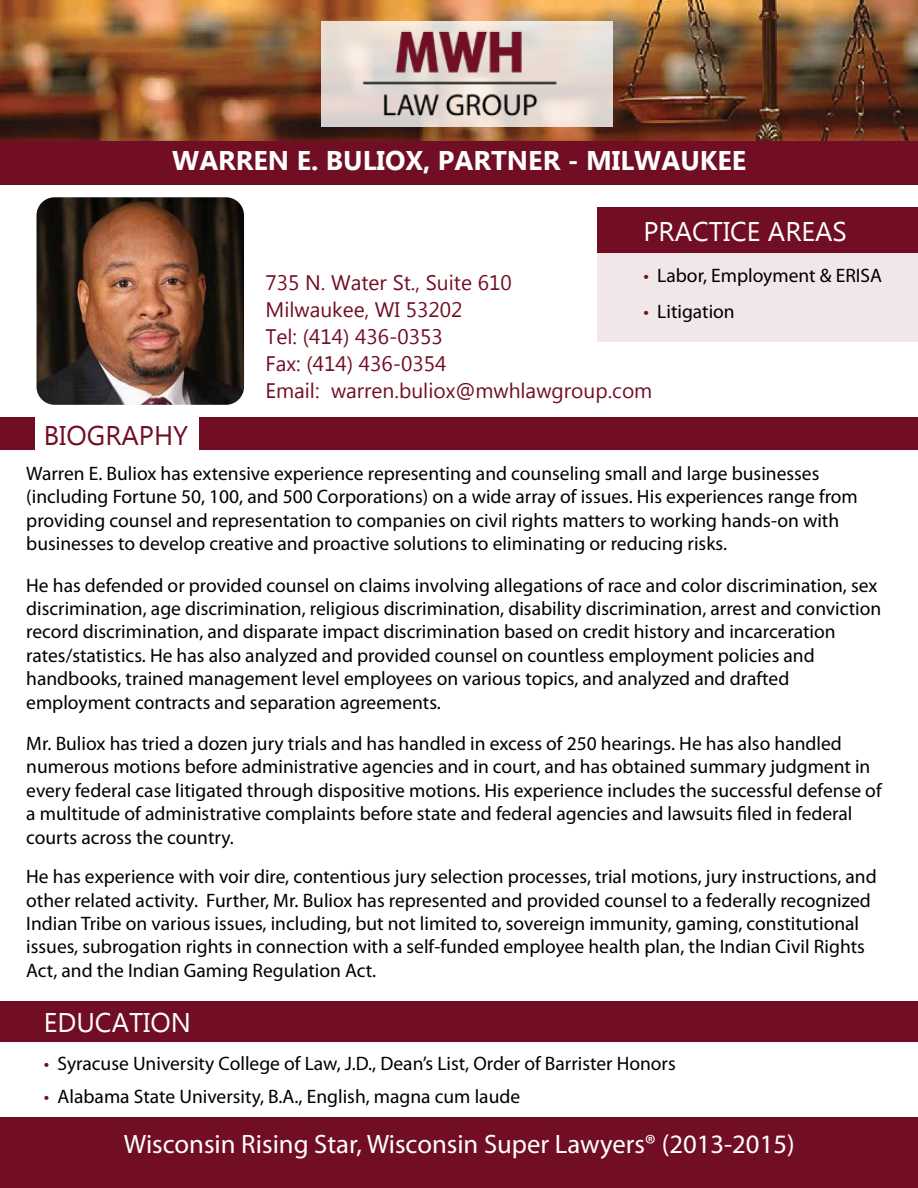
<style>
.page{position:relative;width:918px;height:1188px;background:#fff}
.page>*{position:absolute;margin:0;border:0;box-sizing:border-box;transform-origin:0 0}
.t1{font:700 27px "Microsoft New Tai Lue";color:#fff}
.t2{font:27px "Microsoft New Tai Lue";color:#fff}
.t3{font:27px "Microsoft New Tai Lue";color:#720e24}
.t4{font:26.7px "Myriad Pro";color:#fff}
.t5{font:21px/27px "Microsoft New Tai Lue";color:#720e24}
.t6{font:19.5px/23.4px "Myriad Pro";color:#000}
.s1{color:#720e25}
.s2{color:#720e24}
</style>
<div class="page">
<div style="left:597px;top:207px;width:321px;height:135px;background:#f1e7e9"></div>
<img style="left:37px;top:197px;width:207px;height:208px">
<img style="left:0;top:0;width:918px;height:141px">
<svg style="left:321px;top:21px;width:292px;height:106px;background:#e6dbd5"></svg>
<div style="left:0;top:141px;width:918px;height:44px;background:#720e24"></div>
<div style="left:0;top:1118px;width:918px;height:70px;background:#720e24"></div>
<img style="left:361px;top:7px;width:198px;height:120px">
<div style="left:0;top:418px;width:35px;height:32px;background:#720e24"></div>
<div style="left:200px;top:418px;width:718px;height:32px;background:#720e24"></div>
<div style="left:597px;top:207px;width:321px;height:46px;background:#720e24"></div>
<div style="left:0;top:1001px;width:918px;height:40px;background:#720e24"></div>
<h1 class="t1" style="left:172px;top:145px;width:575px">WARREN E. BULIOX, PARTNER - MILWAUKEE</h1>
<h1 class="t2" style="left:644px;top:216px;width:205px">PRACTICE AREAS</h1>
<h1 class="t3" style="left:44px;top:420px;width:146px">BIOGRAPHY</h1>
<p class="t6" style="left:644px;top:264px;width:240px"><span class="s1">•</span> Labor, Employment &amp; ERISA</p>
<p class="t6" style="left:644px;top:300px;width:93px"><span class="s1">•</span> Litigation</p>
<p class="t5" style="left:265px;top:271px;width:388px">735 N. Water St., Suite 610<br>Milwaukee, WI 53202<br>Tel: (414) 436-0353<br>Fax: (414) 436-0354<br>Email: warren.buliox@mwhlawgroup.com</p>
<p class="t6" style="left:26px;top:462px;width:833px">Warren E. Buliox has extensive experience representing and counseling small and large businesses (including Fortune 50, 100, and 500 Corporations) on a wide array of issues. His experiences range from providing counsel and representation to companies on civil rights matters to working hands-on with businesses to develop creative and proactive solutions to eliminating or reducing risks.</p>
<p class="t6" style="left:26px;top:574px;width:857px">He has defended or provided counsel on claims involving allegations of race and color discrimination, sex discrimination, age discrimination, religious discrimination, disability discrimination, arrest and conviction record discrimination, and disparate impact discrimination based on credit history and incarceration rates/statistics. He has also analyzed and provided counsel on countless employment policies and handbooks, trained management level employees on various topics, and analyzed and drafted employment contracts and separation agreements.</p>
<p class="t6" style="left:26px;top:732px;width:857px">Mr. Buliox has tried a dozen jury trials and has handled in excess of 250 hearings. He has also handled numerous motions before administrative agencies and in court, and has obtained summary judgment in every federal case litigated through dispositive motions. His experience includes the successful defense of a multitude of administrative complaints before state and federal agencies and lawsuits filed in federal courts across the country.</p>
<p class="t6" style="left:26px;top:865px;width:852px">He has experience with voir dire, contentious jury selection processes, trial motions, jury instructions, and other related activity. Further, Mr. Buliox has represented and provided counsel to a federally recognized Indian Tribe on various issues, including, but not limited to, sovereign immunity, gaming, constitutional issues, subrogation rights in connection with a self-funded employee health plan, the Indian Civil Rights Act, and the Indian Gaming Regulation Act.</p>
<h1 class="t2" style="left:44px;top:1007px;width:149px">EDUCATION</h1>
<p class="t6" style="left:44px;top:1052px;width:633px"><span class="s2">•</span> Syracuse University College of Law, J.D., Dean’s List, Order of Barrister Honors</p>
<p class="t6" style="left:44px;top:1085px;width:478px"><span class="s2">•</span> Alabama State University, B.A., English, magna cum laude</p>
<h2 class="t4" style="left:124px;top:1130px;width:672px">Wisconsin Rising Star, Wisconsin Super Lawyers® (2013-2015)</h2>
</div>
